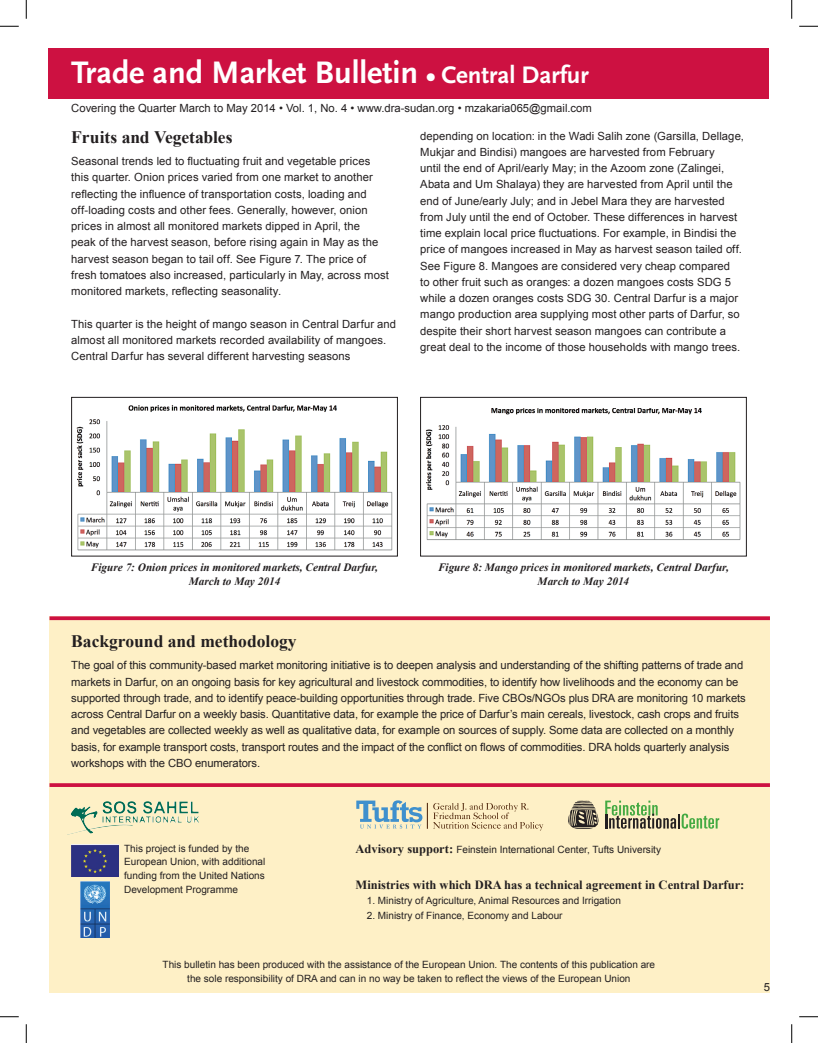
<style>
.page{position:relative;width:818px;height:1043px;background:#fff}
.page>*{position:absolute;margin:0;border:0;box-sizing:border-box;transform-origin:0 0}
.t1{font:700 32.5px "Scala Sans";color:#fff}
.t2{font:700 17.5px "Times New Roman";color:#231f20}
.t3{font:700 12.5px "Times New Roman";color:#231f20}
.t4{font:11.25px/16.2px "Arial";letter-spacing:.005em;color:#231f20}
.t5{font:italic 700 11.25px/13.8px "Times New Roman";color:#231f20;text-align:center}
.t6{font:10px/13.8px "Arial";color:#231f20;text-align:center}
.s1{font-size:25px}
.s2{font-family:"Times New Roman";font-weight:700;font-size:12.5px}
</style>
<div class="page">
<div style="left:49px;top:616px;width:720px;height:376px;background:#fef0c6"></div>
<svg style="left:49px;top:616px;width:720px;height:4px;background:#d1254c"></svg>
<svg style="left:49px;top:783px;width:720px;height:4px;background:#cf1e49"></svg>
<div style="left:49px;top:49px;width:720px;height:50px;background:#cd1141"></div>
<svg style="left:605px;top:800px;width:114px;height:28px"></svg>
<svg style="left:568px;top:800px;width:31px;height:28px"></svg>
<img style="left:71px;top:844px;width:47px;height:32px">
<svg style="left:356px;top:800px;width:187px;height:30px"></svg>
<div style="left:71px;top:397px;width:327px;height:159px;border:1px solid #231f20"></div>
<div style="left:420px;top:397px;width:326px;height:159px;border:1px solid #231f20"></div>
<img style="left:76px;top:405px;width:317px;height:145px">
<img style="left:425px;top:408px;width:316px;height:132px">
<img style="left:127px;top:801px;width:25px;height:12px">
<img style="left:80px;top:881px;width:29px;height:56px">
<svg style="left:0;top:25px;width:19px;height:2px"></svg>
<svg style="left:799px;top:25px;width:19px;height:2px"></svg>
<svg style="left:0;top:1016px;width:19px;height:1px"></svg>
<svg style="left:799px;top:1016px;width:19px;height:1px"></svg>
<svg style="left:25px;top:0;width:2px;height:19px"></svg>
<svg style="left:25px;top:1024px;width:2px;height:18px"></svg>
<svg style="left:791px;top:0;width:1px;height:19px"></svg>
<svg style="left:791px;top:1024px;width:1px;height:18px"></svg>
<h1 class="t1" style="left:71px;top:55px;width:519px">Trade and Market Bulletin <span class="s1">• Central Darfur</span></h1>
<p class="t4" style="left:71px;top:100px;width:522px">Covering the Quarter March to May 2014 • Vol. 1, No. 4 • www.dra-sudan.org • mzakaria065@gmail.com</p>
<h2 class="t2" style="left:71px;top:125px;width:163px">Fruits and Vegetables</h2>
<p class="t4" style="left:71px;top:153px;width:319px">Seasonal trends led to fluctuating fruit and vegetable prices this quarter. Onion prices varied from one market to another reflecting the influence of transportation costs, loading and off-loading costs and other fees. Generally, however, onion prices in almost all monitored markets dipped in April, the<br>peak of the harvest season, before rising again in May as the harvest season began to tail off. See Figure 7. The price of fresh tomatoes also increased, particularly in May, across most monitored markets, reflecting seasonality.</p>
<p class="t4" style="left:71px;top:315px;width:326px">This quarter is the height of mango season in Central Darfur and almost all monitored markets recorded availability of mangoes.<br>Central Darfur has several different harvesting seasons</p>
<p class="t4" style="left:420px;top:127px;width:325px">depending on location: in the Wadi Salih zone (Garsilla, Dellage, Mukjar and Bindisi) mangoes are harvested from February<br>until the end of April/early May; in the Azoom zone (Zalingei, Abata and Um Shalaya) they are harvested from April until the end of June/early July; and in Jebel Mara they are harvested from July until the end of October. These differences in harvest time explain local price fluctuations. For example, in Bindisi the price of mangoes increased in May as harvest season tailed off.<br>See Figure 8. Mangoes are considered very cheap compared<br>to other fruit such as oranges: a dozen mangoes costs SDG 5 while a dozen oranges costs SDG 30. Central Darfur is a major mango production area supplying most other parts of Darfur, so despite their short harvest season mangoes can contribute a great deal to the income of those households with mango trees.</p>
<p class="t5" style="left:91px;top:560px;width:288px">Figure 7: Onion prices in monitored markets, Central Darfur,<br>March to May 2014</p>
<p class="t5" style="left:438px;top:560px;width:292px">Figure 8: Mango prices in monitored markets, Central Darfur,<br>March to May 2014</p>
<h2 class="t2" style="left:71px;top:629px;width:227px">Background and methodology</h2>
<p class="t4" style="left:71px;top:657px;width:676px">The goal of this community-based market monitoring initiative is to deepen analysis and understanding of the shifting patterns of trade and markets in Darfur, on an ongoing basis for key agricultural and livestock commodities, to identify how livelihoods and the economy can be supported through trade, and to identify peace-building opportunities through trade. Five CBOs/NGOs plus DRA are monitoring 10 markets across Central Darfur on a weekly basis. Quantitative data, for example the price of Darfur’s main cereals, livestock, cash crops and fruits and vegetables are collected weekly as well as qualitative data, for example on sources of supply. Some data are collected on a monthly basis, for example transport costs, transport routes and the impact of the conflict on flows of commodities. DRA holds quarterly analysis workshops with the CBO enumerators.</p>
<p class="t6" style="left:124px;top:841px;width:143px;text-align:left">This project is funded by the<br>European Union, with additional funding from the United Nations<br>Development Programme</p>
<p class="t6" style="left:355px;top:842px;width:307px"><span class="s2">Advisory support:</span> Feinstein International Center, Tufts University</p>
<p class="t3" style="left:355px;top:875px;width:390px">Ministries with which DRA has a technical agreement in Central Darfur:</p>
<p class="t6" style="left:367px;top:893px;width:255px">1. Ministry of Agriculture, Animal Resources and Irrigation</p>
<p class="t6" style="left:367px;top:908px;width:197px">2. Ministry of Finance, Economy and Labour</p>
<p class="t6" style="left:162px;top:957px;width:494px">This bulletin has been produced with the assistance of the European Union. The contents of this publication are the sole responsibility of DRA and can in no way be taken to reflect the views of the European Union</p>
<p class="t4" style="left:763px;top:978px;width:8px">5</p>
</div>
